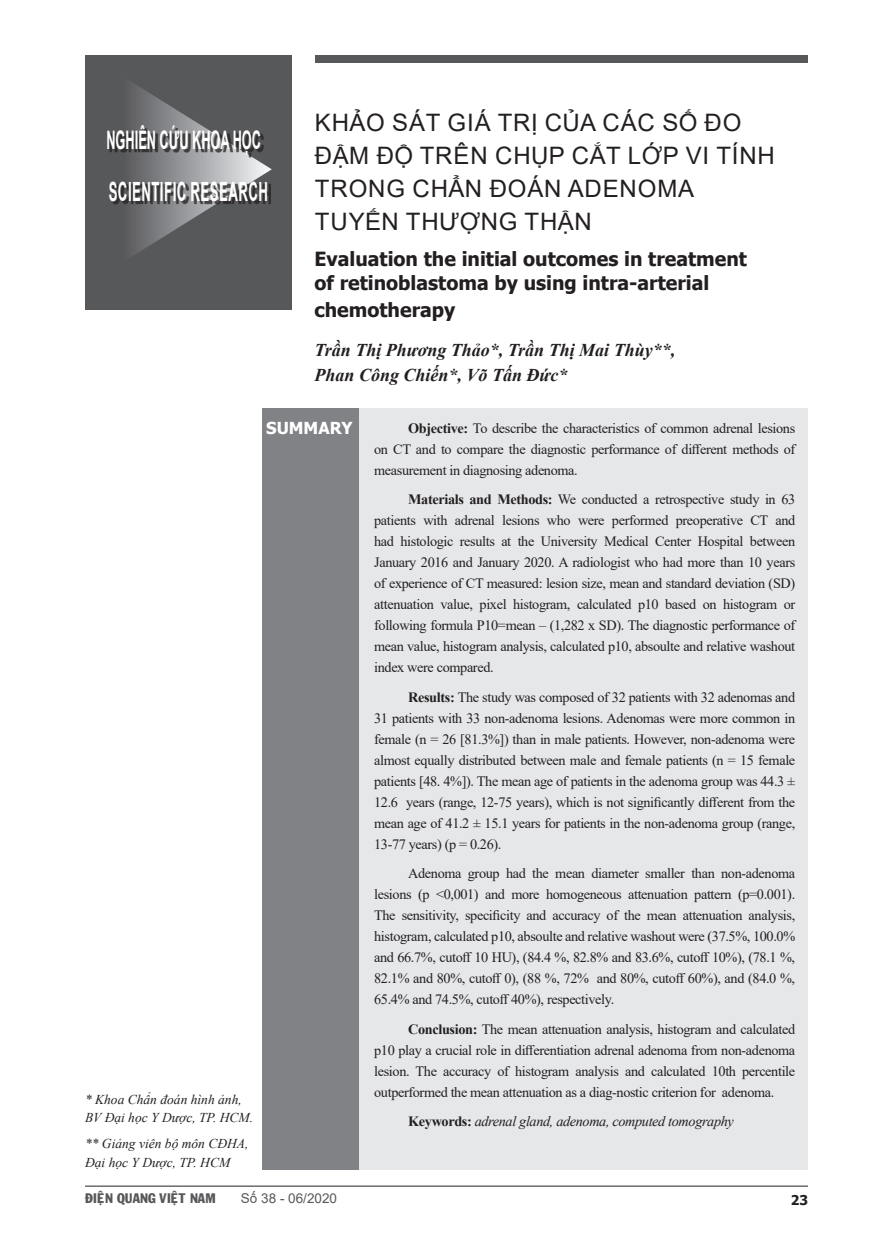
<style>
.page{position:relative;width:893px;height:1255px;background:#fff}
.page>*{position:absolute;margin:0;border:0;box-sizing:border-box;transform-origin:0 0}
.t1{font:700 26.4px "Arial";letter-spacing:.035em;color:#fff;scale:.5 1}
.t2{font:700 25.5px "Arial";color:#fff;scale:.5 1}
.t3{font:24px/33px "Arial";letter-spacing:.035em;color:#231f20}
.t4{font:700 19.5px/24px "Tahoma";color:#231f20}
.t5{font:italic 700 18px "Times New Roman";color:#231f20}
.t6{font:700 16.5px "Tahoma";color:#fff}
.t7{font:14.25px/21px "Times New Roman";letter-spacing:-.025em;color:#231f20;text-align:justify}
.t8{font:italic 14.25px "Times New Roman";letter-spacing:-.025em;color:#231f20}
.chuthichtacgia{font:italic 13.5px/18px "Times New Roman";color:#231f20}
.t9{font:13.5px "VNI Franko";color:#57585a}
.t10{font:13.5px "Arial";color:#57585a}
.t11{font:700 13.5px "Tahoma";color:#231f20}
.s1{font-weight:700}
.s2{font-weight:700;font-style:normal}
</style>
<div class="page">
<hr style="left:85px;top:1185px;width:723px;height:1px;background:#231f20">
<div style="left:85px;top:56px;width:207px;height:254px;background:#57585a"></div>
<svg style="left:132px;top:83px;width:140px;height:173px"></svg>
<div style="left:110px;top:128px;width:154px;height:30px;background:#231f20;opacity:.75"></div>
<div style="left:111px;top:183px;width:160px;height:22px;background:#231f20;opacity:.75"></div>
<div style="left:316px;top:56px;width:492px;height:7px;background:#57585a"></div>
<div style="left:263px;top:408px;width:545px;height:761px;background:#e6e7e9"></div>
<div style="left:262px;top:408px;width:96px;height:761px;background:#808285"></div>
<p class="t3" style="left:315px;top:105px;width:461px">KHẢO SÁT GIÁ TRỊ CỦA CÁC SỐ ĐO<br>ĐẬM ĐỘ TRÊN CHỤP CẮT LỚP VI TÍNH<br>TRONG CHẨN ĐOÁN ADENOMA</p>
<p class="t3" style="left:315px;top:204px;width:278px">TUYẾN THƯỢNG THẬN</p>
<p class="t4" style="left:315px;top:248px;width:434px">Evaluation the initial outcomes in treatment of retinoblastoma by using intra-arterial</p>
<p class="t4" style="left:315px;top:299px;width:142px">chemotherapy</p>
<p class="t5" style="left:315px;top:337px;width:362px">Trần Thị Phương Thảo*, Trần Thị Mai Thùy**,</p>
<p class="t5" style="left:315px;top:362px;width:254px">Phan Công Chiến*, Võ Tấn Đức*</p>
<p class="t7" style="left:374px;top:417px;width:423px;text-indent:34px"><span class="s1">Objective:</span> To describe the characteristics of common adrenal lesions on CT and to compare the diagnostic performance of different methods of measurement in diagnosing adenoma.</p>
<p class="t7" style="left:374px;top:488px;width:423px;text-indent:34px"><span class="s1">Materials and Methods:</span> We conducted a retrospective study in 63 patients with adrenal lesions who were performed preoperative CT and had histologic results at the University Medical Center Hospital between January 2016 and January 2020. A radiologist who had more than 10 years of experience of CT measured: lesion size, mean and standard deviation (SD) attenuation value, pixel histogram, calculated p10 based on histogram or following formula P10=mean – (1,282 x SD). The diagnostic performance of mean value, histogram analysis, calculated p10, absoulte and relative washout index were compared.</p>
<p class="t7" style="left:374px;top:686px;width:423px;text-indent:34px"><span class="s1">Results:</span> The study was composed of 32 patients with 32 adenomas and 31 patients with 33 non-adenoma lesions. Adenomas were more common in female (n = 26 [81.3%]) than in male patients. However, non-adenoma were almost equally distributed between male and female patients (n = 15 female patients [48. 4%]). The mean age of patients in the adenoma group was 44.3 ± 12.6 years (range, 12-75 years), which is not significantly different from the mean age of 41.2 ± 15.1 years for patients in the non-adenoma group (range, 13-77 years) (p = 0.26).</p>
<p class="t7" style="left:374px;top:862px;width:423px;text-indent:34px">Adenoma group had the mean diameter smaller than non-adenoma lesions (p &lt;0,001) and more homogeneous attenuation pattern (p=0.001).<br>The sensitivity, specificity and accuracy of the mean attenuation analysis, histogram, calculated p10, absoulte and relative washout were (37.5%, 100.0% and 66.7%, cutoff 10 HU), (84.4 %, 82.8% and 83.6%, cutoff 10%), (78.1 %, 82.1% and 80%, cutoff 0), (88 %, 72% and 80%, cutoff 60%), and (84.0 %, 65.4% and 74.5%, cutoff 40%), respectively.</p>
<p class="t7" style="left:374px;top:1018px;width:423px;text-indent:34px"><span class="s1">Conclusion:</span> The mean attenuation analysis, histogram and calculated p10 play a crucial role in differentiation adrenal adenoma from non-adenoma lesion. The accuracy of histogram analysis and calculated 10th percentile outperformed the mean attenuation as a diag-nostic criterion for adenoma.</p>
<p class="t8" style="left:408px;top:1111px;width:327px"><span class="s2">Keywords:</span> adrenal gland, adenoma, computed tomography</p>
<p class="t2" style="left:106px;top:122px;width:311px">NGHIÊN CỨU KHOA HỌC</p>
<p class="t1" style="left:109px;top:173px;width:320px">SCIENTIFIC RESEARCH</p>
<p class="t6" style="left:266px;top:416px;width:88px">SUMMARY</p>
<p class="chuthichtacgia" style="left:85px;top:1090px;width:158px">* Khoa Chẩn đoán hình ảnh,</p>
<p class="chuthichtacgia" style="left:85px;top:1108px;width:170px">BV Đại học Y Dược, TP. HCM.</p>
<p class="chuthichtacgia" style="left:85px;top:1134px;width:165px">** Giảng viên bộ môn CĐHA,<br>Đại học Y Dược, TP. HCM</p>
<p class="t9" style="left:85px;top:1187px;width:132px">ÑIEÄN QUANG VIEÄT NAM</p>
<p class="t10" style="left:241px;top:1188px;width:98px">Số 38 - 06/2020</p>
<p class="t11" style="left:791px;top:1190px;width:19px">23</p>
</div>
